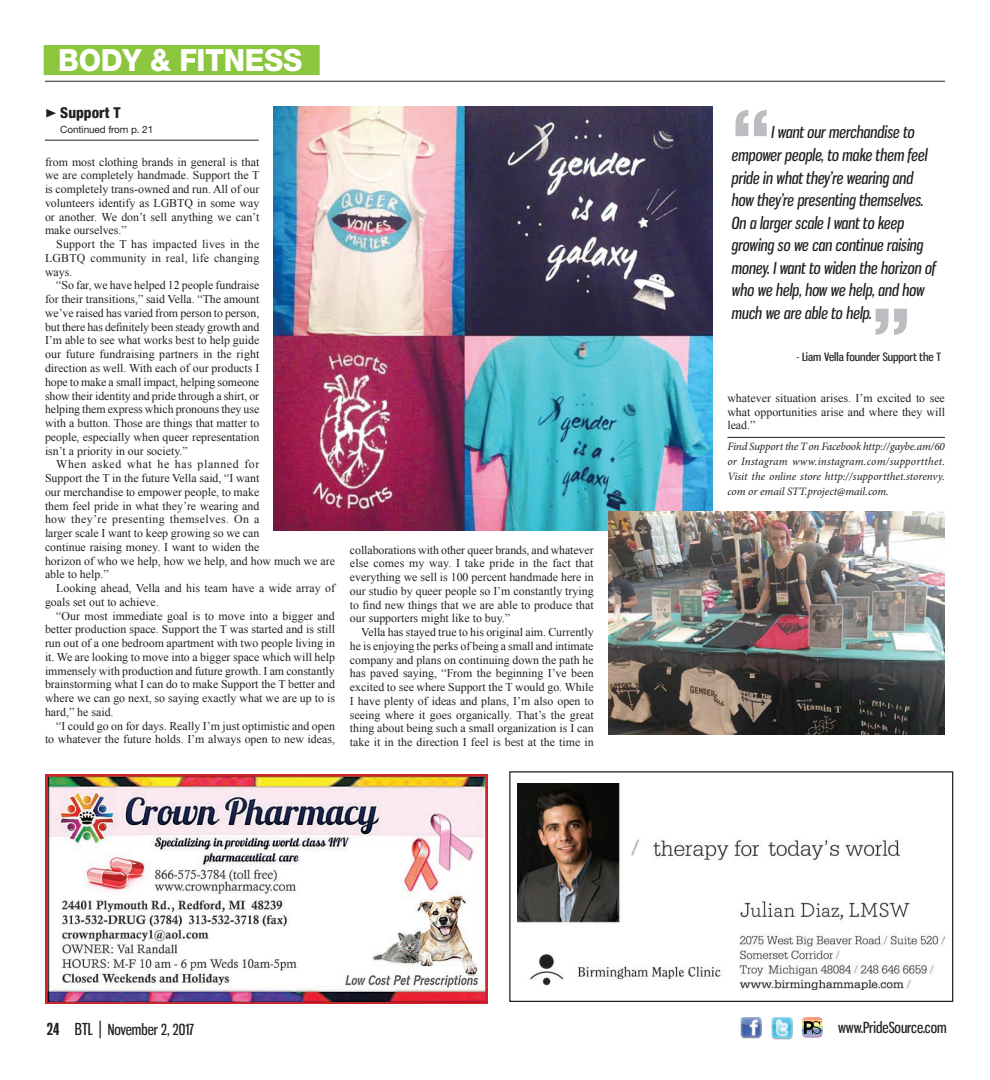
<style>
.page{position:relative;width:990px;height:1080px;background:#fff}
.page>*{position:absolute;margin:0;border:0;box-sizing:border-box;transform-origin:0 0}
.Pull_Quote_W__Quotes{font:800 condensed 75px "Helvetica Neue LT Std";color:#bcbdc0;scale:1.1 1}
.Breif_Box_Title{font:800 30.62px "Helvetica Neue LT Std";letter-spacing:-.01em;color:#fff;scale:.94 1}
.Pull_Quote_W__Quotes-2{font:italic 16.25px/22.5px "Gnuolane Rg";color:#231f20}
.t1{font:15px "Gnuolane Rg";color:#231f20}
.Happening_Jump_Head{font:800 condensed 15px "Helvetica Neue LT Std";color:#231f20}
.Body_Copy{font:11.88px/13.8px "Times New Roman";color:#231f20;text-align:justify}
.Tag_Line{font:italic 11.25px/15px "Minion Pro";letter-spacing:-.005em;color:#231f20;text-align:justify}
.Pull_Quote_Byline{font:11.25px "Gnuolane Rg";color:#231f20;scale:1.14 1}
.Continued_from{font:10px "Helvetica Neue LT Std";letter-spacing:-.01em;color:#231f20}
.s1{font-family:"Zeal";font-weight:400;font-stretch:normal;font-size:12.5px}
.s2{font-weight:700;font-size:16.25px}
.s3{font-size:16.25px}
.s4{font-size:17.5px}
</style>
<div class="page">
<img style="left:771px;top:1017px;width:22px;height:22px">
<img style="left:740px;top:1017px;width:22px;height:22px">
<hr style="left:802px;top:1017px;width:21px;height:3px;background:#f69a7a">
<hr style="left:802px;top:1020px;width:21px;height:3px;background:#fdc88a">
<hr style="left:802px;top:1023px;width:21px;height:3px;background:#f6f3a2">
<hr style="left:802px;top:1026px;width:21px;height:3px;background:#b7d99b">
<hr style="left:802px;top:1029px;width:21px;height:3px;background:#868fc4">
<hr style="left:802px;top:1032px;width:21px;height:3px;background:#8fafd8">
<hr style="left:802px;top:1035px;width:21px;height:3px;background:#bb9cc9">
<svg style="left:804px;top:1021px;width:17px;height:13px"></svg>
<img style="left:518px;top:784px;width:427px;height:206px">
<div style="left:509px;top:771px;width:444px;height:231px;border:1px solid #231f20"></div>
<img style="left:45px;top:774px;width:443px;height:229px">
<div style="left:44px;top:45px;width:276px;height:30px;background:#8bc63e"></div>
<hr style="left:45px;top:81px;width:900px;height:1px;background:#231f20">
<hr style="left:727px;top:437px;width:218px;height:1px;background:#231f20">
<hr style="left:45px;top:140px;width:214px;height:1px;background:#231f20">
<img style="left:274px;top:106px;width:439px;height:425px">
<img style="left:608px;top:511px;width:337px;height:223px">
<p class="Breif_Box_Title" style="left:58px;top:41px;width:261px">BODY &amp; FITNESS</p>
<p class="Happening_Jump_Head" style="left:45px;top:104px;width:77px"><span class="s1">®</span> Support T</p>
<p class="Continued_from" style="left:60px;top:124px;width:94px">Continued from p. 21</p>
<p class="Body_Copy" style="left:45px;top:155px;width:216px">from most clothing brands in general is that we are completely handmade. Support the T is completely trans-owned and run. All of our volunteers identify as LGBTQ in some way or another. We don’t sell anything we can’t make ourselves.”</p>
<p class="Body_Copy" style="left:45px;top:237px;width:216px;text-indent:11px">Support the T has impacted lives in the LGBTQ community in real, life changing ways.</p>
<p class="Body_Copy" style="left:45px;top:278px;width:216px;text-indent:11px">“So far, we have helped 12 people fundraise for their transitions,” said Vella. “The amount we’ve raised has varied from person to person, but there has definitely been steady growth and I’m able to see what works best to help guide our future fundraising partners in the right direction as well. With each of our products I hope to make a small impact, helping someone show their identity and pride through a shirt, or helping them express which pronouns they use with a button. Those are things that matter to people, especially when queer representation isn’t a priority in our society.”</p>
<p class="Body_Copy" style="left:45px;top:457px;width:291px;text-align:left;text-indent:11px">When asked what he has planned for<br>Support the T in the future Vella said, “I want<br>our merchandise to empower people, to make<br>them feel pride in what they’re wearing and<br>how they’re presenting themselves. On a<br>larger scale I want to keep growing so we can<br>continue raising money. I want to widen the<br>horizon of who we help, how we help, and how much we are able to help.”</p>
<p class="Body_Copy" style="left:45px;top:581px;width:292px;text-indent:11px">Looking ahead, Vella and his team have a wide array of goals set out to achieve.</p>
<p class="Body_Copy" style="left:45px;top:608px;width:292px;text-indent:11px">“Our most immediate goal is to move into a bigger and better production space. Support the T was started and is still run out of a one bedroom apartment with two people living in it. We are looking to move into a bigger space which will help immensely with production and future growth. I am constantly brainstorming what I can do to make Support the T better and where we can go next, so saying exactly what we are up to is hard,” he said.</p>
<p class="Body_Copy" style="left:45px;top:719px;width:292px;text-align:right">“I could go on for days. Really I’m just optimistic and open to whatever the future holds. I’m always open to new ideas,</p>
<p class="Body_Copy" style="left:350px;top:543px;width:245px">collaborations with other queer brands, and whatever else comes my way. I take pride in the fact that everything we sell is 100 percent handmade here in our studio by queer people so I’m constantly trying to find new things that we are able to produce that our supporters might like to buy.”</p>
<p class="Body_Copy" style="left:350px;top:625px;width:245px;text-indent:11px">Vella has stayed true to his original aim. Currently he is enjoying the perks of being a small and intimate company and plans on continuing down the path he has paved saying, “From the beginning I’ve been excited to see where Support the T would go. While I have plenty of ideas and plans, I’m also open to seeing where it goes organically. That’s the great thing about being such a small organization is I can take it in the direction I feel is best at the time in</p>
<p class="Pull_Quote_W__Quotes" style="left:731px;top:90px;width:38px">“</p>
<p class="Pull_Quote_W__Quotes-2" style="left:731px;top:121px;width:206px;text-indent:40px">I want our merchandise to empower people, to make them feel pride in what they’re wearing and how they’re presenting themselves.<br>On a larger scale I want to keep growing so we can continue raising money. I want to widen the horizon of who we help, how we help, and how much we are able to help.</p>
<p class="Pull_Quote_Byline" style="left:796px;top:350px;width:128px">- Liam Vella founder Support the T</p>
<p class="Pull_Quote_W__Quotes" style="left:871px;top:289px;width:38px">”</p>
<p class="Body_Copy" style="left:727px;top:391px;width:219px">whatever situation arises. I’m excited to see what opportunities arise and where they will lead.”</p>
<p class="Tag_Line" style="left:727px;top:439px;width:219px">Find Support the T on Facebook http://gaybe.am/60 or Instagram www.instagram.com/supportthet.<br>Visit the online store http://supportthet.storenvy. com or email STT.project@mail.com.</p>
<p class="t1" style="left:47px;top:1021px;width:149px"><span class="s2">24</span> <span class="s3">BTL</span> <span class="s4">|</span> November 2, 2017</p>
<p class="t1" style="left:838px;top:1019px;width:110px">www.PrideSource.com</p>
</div>
